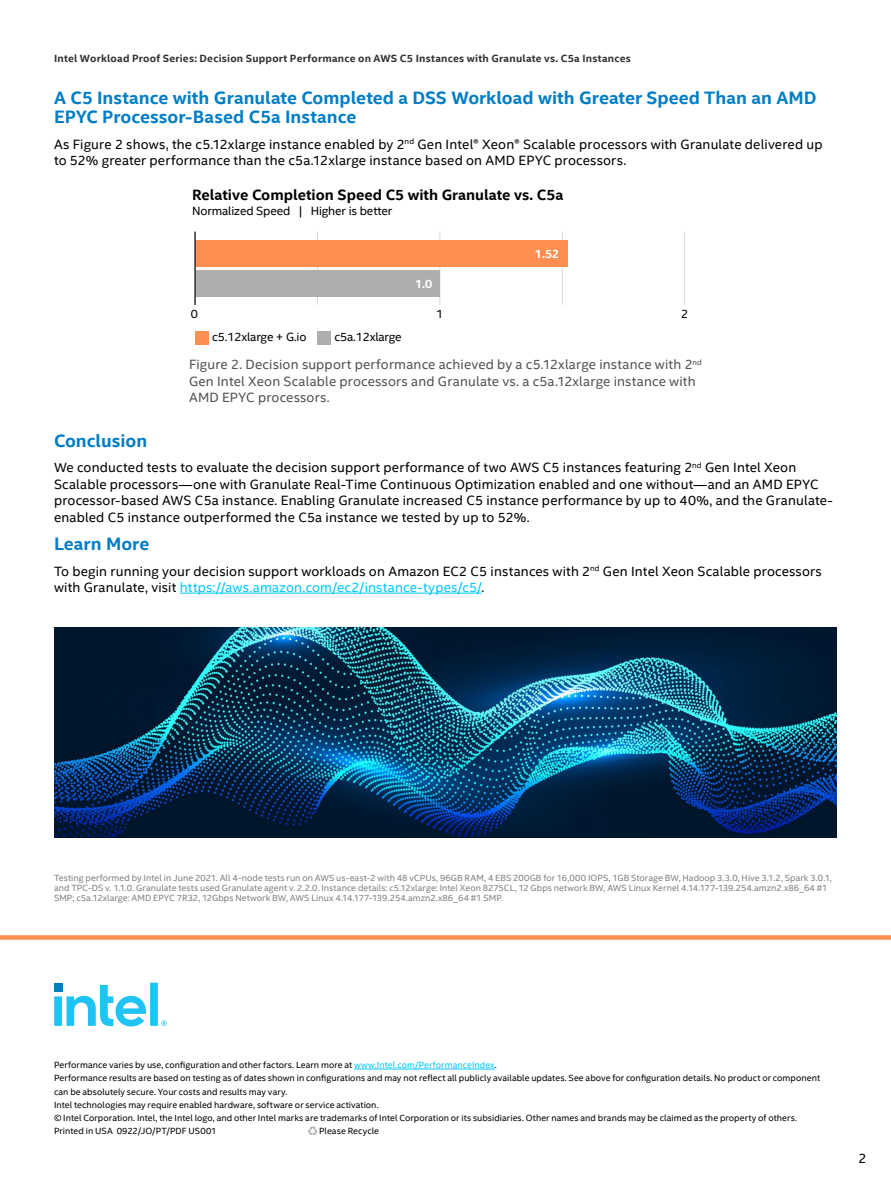
<style>
.page{position:relative;width:891px;height:1188px;background:#fff}
.page>*{position:absolute;margin:0;border:0;box-sizing:border-box;transform-origin:0 0}
.t1{font:700 18px/19.5px "Intel Clear";color:#007dc5}
.t2{font:700 15px "Intel Clear";color:#000}
.t3{font:13.5px/16.5px "Intel Clear";letter-spacing:.01em;color:#000}
.t4{font:13.5px/16.5px "Intel Clear";letter-spacing:.015em;color:#525252}
.t5{font:12px "Intel Clear";letter-spacing:-.01em;color:#000}
.t6{font:700 12px "Intel Clear";color:#fff}
.t7{font:700 10.5px "Intel Clear";letter-spacing:.02em;color:#2e2f2f}
.t8{font:9px/13px "Intel Clear";letter-spacing:.005em;color:#000}
.t9{font:9px/9.8px "Intel Clear";letter-spacing:.005em;color:#808080}
.s1{color:#00c7fd}
</style>
<div class="page">
<svg style="left:54px;top:983px;width:113px;height:43px"></svg>
<hr style="left:354px;top:1069px;width:141px;height:1px;background:#00c7fd">
<svg style="left:308px;top:1126px;width:9px;height:9px"></svg>
<hr style="left:180px;top:593px;width:302px;height:1px;background:#00c7fd">
<div style="left:0;top:935px;width:891px;height:5px;background:#ff8f51"></div>
<hr style="left:684px;top:232px;width:1px;height:73px;background:#d9d9d9">
<hr style="left:440px;top:232px;width:1px;height:73px;background:#d9d9d9">
<hr style="left:317px;top:232px;width:1px;height:73px;background:#d9d9d9">
<hr style="left:562px;top:232px;width:1px;height:73px;background:#d9d9d9">
<div style="left:195px;top:240px;width:372px;height:27px;background:#ff8f51"></div>
<div style="left:195px;top:270px;width:245px;height:27px;background:#aeaeae"></div>
<hr style="left:194px;top:232px;width:2px;height:73px;background:#2e2f2f">
<div style="left:195px;top:331px;width:14px;height:14px;background:#ff8f51"></div>
<div style="left:317px;top:331px;width:14px;height:14px;background:#aeaeae"></div>
<img style="left:55px;top:627px;width:781px;height:211px">
<p class="t7" style="left:54px;top:51px;width:578px">Intel Workload Proof Series: Decision Support Performance on AWS C5 Instances with Granulate vs. C5a Instances</p>
<h1 class="t1" style="left:54px;top:87px;width:764px">A C5 Instance with Granulate Completed a DSS Workload with Greater Speed Than an AMD<br>EPYC Processor-Based C5a Instance</h1>
<p class="t3" style="left:54px;top:135px;width:770px">As Figure 2 shows, the c5.12xlarge instance enabled by 2<sup>nd</sup> Gen Intel® Xeon® Scalable processors with Granulate delivered up to 52% greater performance than the c5a.12xlarge instance based on AMD EPYC processors.</p>
<p class="t2" style="left:192px;top:184px;width:373px">Relative Completion Speed C5 with Granulate vs. C5a</p>
<p class="t5" style="left:192px;top:203px;width:202px">Normalized Speed | Higher is better</p>
<p class="t6" style="left:415px;top:275px;width:19px">1.0</p>
<p class="t6" style="left:535px;top:245px;width:26px">1.52</p>
<p class="t5" style="left:191px;top:306px;width:9px">0</p>
<p class="t5" style="left:436px;top:306px;width:9px">1</p>
<p class="t5" style="left:681px;top:306px;width:9px">2</p>
<p class="t5" style="left:212px;top:329px;width:96px">c5.12xlarge + G.io</p>
<p class="t5" style="left:334px;top:329px;width:69px">c5a.12xlarge</p>
<p class="t4" style="left:189px;top:356px;width:515px">Figure 2. Decision support performance achieved by a c5.12xlarge instance with 2<sup>nd<br></sup>Gen Intel Xeon Scalable processors and Granulate vs. a c5a.12xlarge instance with<br>AMD EPYC processors.</p>
<h1 class="t1" style="left:54px;top:430px;width:95px">Conclusion</h1>
<p class="t3" style="left:54px;top:459px;width:780px">We conducted tests to evaluate the decision support performance of two AWS C5 instances featuring 2<sup>nd</sup> Gen Intel Xeon Scalable processors—one with Granulate Real-Time Continuous Optimization enabled and one without—and an AMD EPYC processor-based AWS C5a instance. Enabling Granulate increased C5 instance performance by up to 40%, and the Granulate&shy;enabled C5 instance outperformed the C5a instance we tested by up to 52%.</p>
<h1 class="t1" style="left:54px;top:534px;width:97px">Learn More</h1>
<p class="t3" style="left:54px;top:562px;width:769px">To begin running your decision support workloads on Amazon EC2 C5 instances with 2<sup>nd</sup> Gen Intel Xeon Scalable processors with Granulate, visit <span class="s1">https://aws.amazon.com/ec2/instance-types/c5/</span>.</p>
<p class="t9" style="left:54px;top:873px;width:779px">Testing performed by Intel in June 2021. All 4-node tests run on AWS us-east-2 with 48 vCPUs, 96GB RAM, 4 EBS 200GB for 16,000 IOPS, 1GB Storage BW, Hadoop 3.3.0, Hive 3.1.2, Spark 3.0.1, and TPC-DS v. 1.1.0. Granulate tests used Granulate agent v. 2.2.0. Instance details: c5.12xlarge: Intel Xeon 8275CL, 12 Gbps network BW, AWS Linux Kernel 4.14.177-139.254.amzn2.x86_64 #1<br>SMP; c5a.12xlarge: AMD EPYC 7R32, 12Gbps Network BW, AWS Linux 4.14.177-139.254.amzn2.x86_64 #1 SMP.</p>
<p class="t8" style="left:54px;top:1058px;width:768px">Performance varies by use, configuration and other factors. Learn more at <span class="s1">www.Intel.com/PerformanceIndex</span>.<br>Performance results are based on testing as of dates shown in configurations and may not reflect all publicly available updates. See above for configuration details. No product or component can be absolutely secure. Your costs and results may vary.<br>Intel technologies may require enabled hardware, software or service activation.<br>© Intel Corporation. Intel, the Intel logo, and other Intel marks are trademarks of Intel Corporation or its subsidiaries. Other names and brands may be claimed as the property of others.<br>Printed in USA 0922/JO/PT/PDF US001</p>
<p class="t8" style="left:319px;top:1124px;width:61px">Please Recycle</p>
<p class="t3" style="left:858px;top:1150px;width:10px">2</p>
</div>
